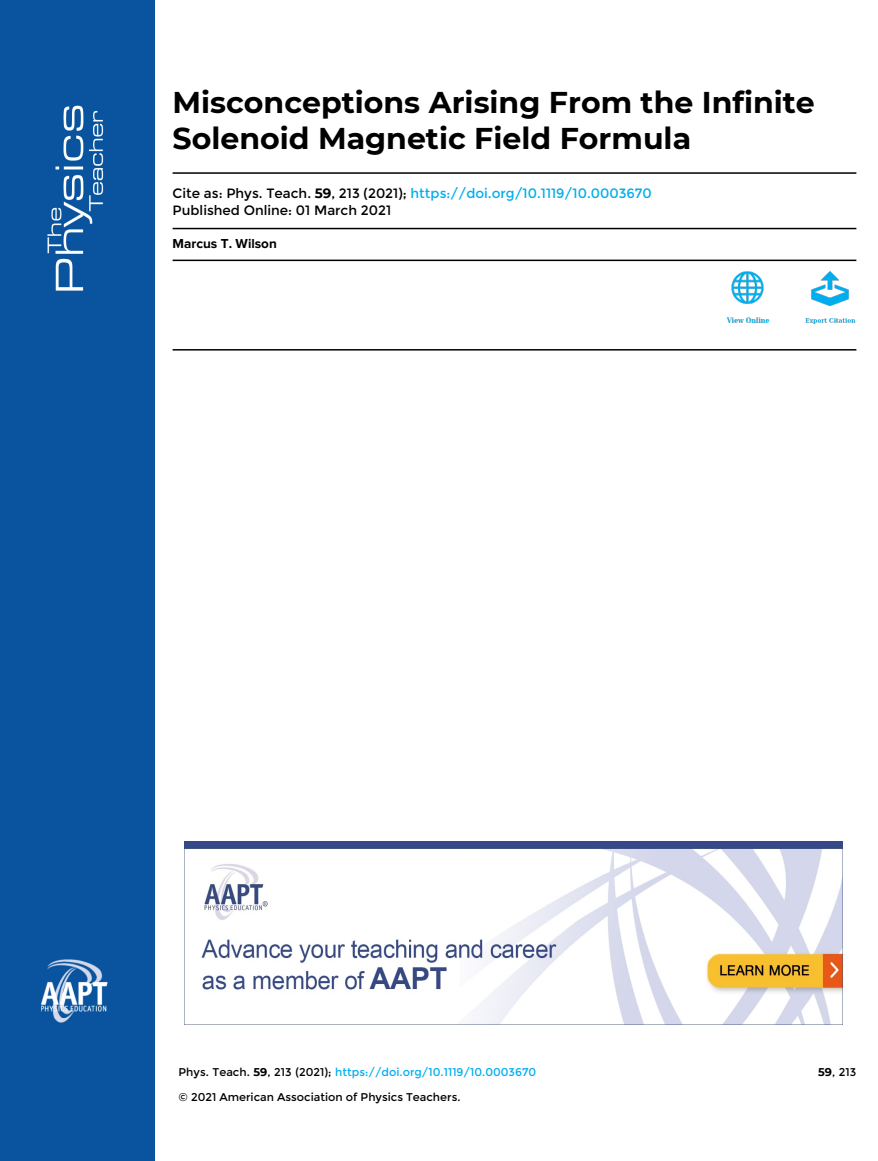
<style>
.page{position:relative;width:878px;height:1161px;background:#fff}
.page>*{position:absolute;margin:0;border:0;box-sizing:border-box;transform-origin:0 0}
.t1{font:700 30px/36px "Montserrat";color:#000}
.t2{font:13.5px/17.7px "Montserrat";color:#000}
.t3{font:700 13.5px "Proxima Nova";color:#000}
.t4{font:11.25px "Montserrat";color:#00aeef}
.t5{font:11.25px "Montserrat";color:#000}
.s1{font-weight:700}
.s2{color:#00aeef}
.s3{color:#000}
.s4{font-weight:700;color:#000}
</style>
<div class="page">
<div style="left:0;top:0;width:154px;height:1161px;background:#0a549f"></div>
<img style="left:184px;top:842px;width:658px;height:182px">
<hr style="left:172px;top:172px;width:684px;height:2px;background:#000">
<hr style="left:172px;top:228px;width:684px;height:1px;background:#000">
<hr style="left:172px;top:260px;width:684px;height:1px;background:#000">
<img style="left:726px;top:271px;width:44px;height:52px">
<img style="left:805px;top:271px;width:51px;height:52px">
<hr style="left:172px;top:349px;width:684px;height:2px;background:#000">
<h1 class="t1" style="left:172px;top:82px;width:643px">Misconceptions Arising From the Infinite<br>Solenoid Magnetic Field Formula</h1>
<p class="t2" style="left:172px;top:184px;width:480px">Cite as: Phys. Teach. <span class="s1">59</span>, 213 (2021); <span class="s2">https://doi.org/10.1119/10.0003670<br></span>Published Online: 01 March 2021</p>
<p class="t3" style="left:172px;top:235px;width:106px">Marcus T. Wilson</p>
<p class="t4" style="left:178px;top:1065px;width:359px"><span class="s3">Phys. Teach.</span> <span class="s4">59</span><span class="s3">, 213 (2021);</span> https://doi.org/10.1119/10.0003670</p>
<p class="t5" style="left:818px;top:1065px;width:40px"><span class="s1">59</span>, 213</p>
<p class="t5" style="left:178px;top:1091px;width:283px">© 2021 American Association of Physics Teachers.</p>
</div>
